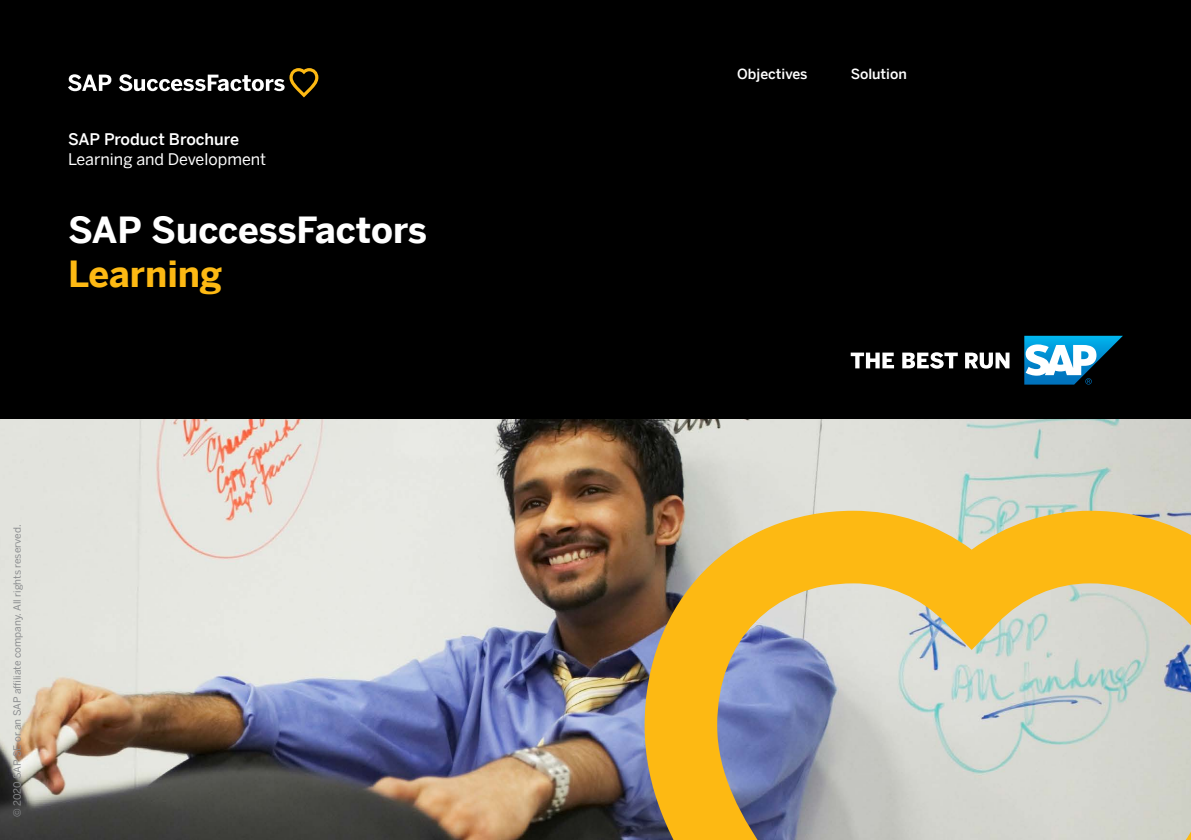
<style>
.page{position:relative;width:1191px;height:840px;background:#fff}
.page>*{position:absolute;margin:0;border:0;box-sizing:border-box;transform-origin:0 0}
.t1{font:700 36px "Benton Sans";letter-spacing:-.005em;color:#fff}
.t2{font:700 36px "Benton Sans";color:#fdb913}
.t3{font:16px "Benton Sans";color:#fff}
.t4{font:500 16px "Benton Sans";color:#fff}
.t5{font:500 14px "Benton Sans";color:#fff}
.t6{font:10px "Benton Sans";color:#8a8c8e}
</style>
<div class="page">
<div style="left:0;top:0;width:1191px;height:420px;background:#000"></div>
<svg style="left:850px;top:352px;width:159px;height:16px"></svg>
<svg style="left:1024px;top:335px;width:99px;height:49px"></svg>
<img style="left:0;top:420px;width:1191px;height:419px">
<svg style="left:644px;top:510px;width:547px;height:329px;background:#cfbd8c"></svg>
<svg style="left:68px;top:68px;width:250px;height:29px"></svg>
<h2 class="t4" style="left:68px;top:125px;width:173px">SAP Product Brochure</h2>
<h2 class="t3" style="left:68px;top:145px;width:200px">Learning and Development</h2>
<h1 class="t1" style="left:68px;top:198px;width:360px">SAP SuccessFactors</h1>
<h1 class="t2" style="left:68px;top:242px;width:156px">Learning</h1>
<p class="t6" style="left:9px;top:816px;width:294px;rotate:-90deg">© 2020 SAP SE or an SAP affiliate company. All rights reserved.</p>
<h3 class="t5" style="left:737px;top:62px;width:72px">Objectives</h3>
<h3 class="t5" style="left:850px;top:62px;width:58px">Solution</h3>
</div>
